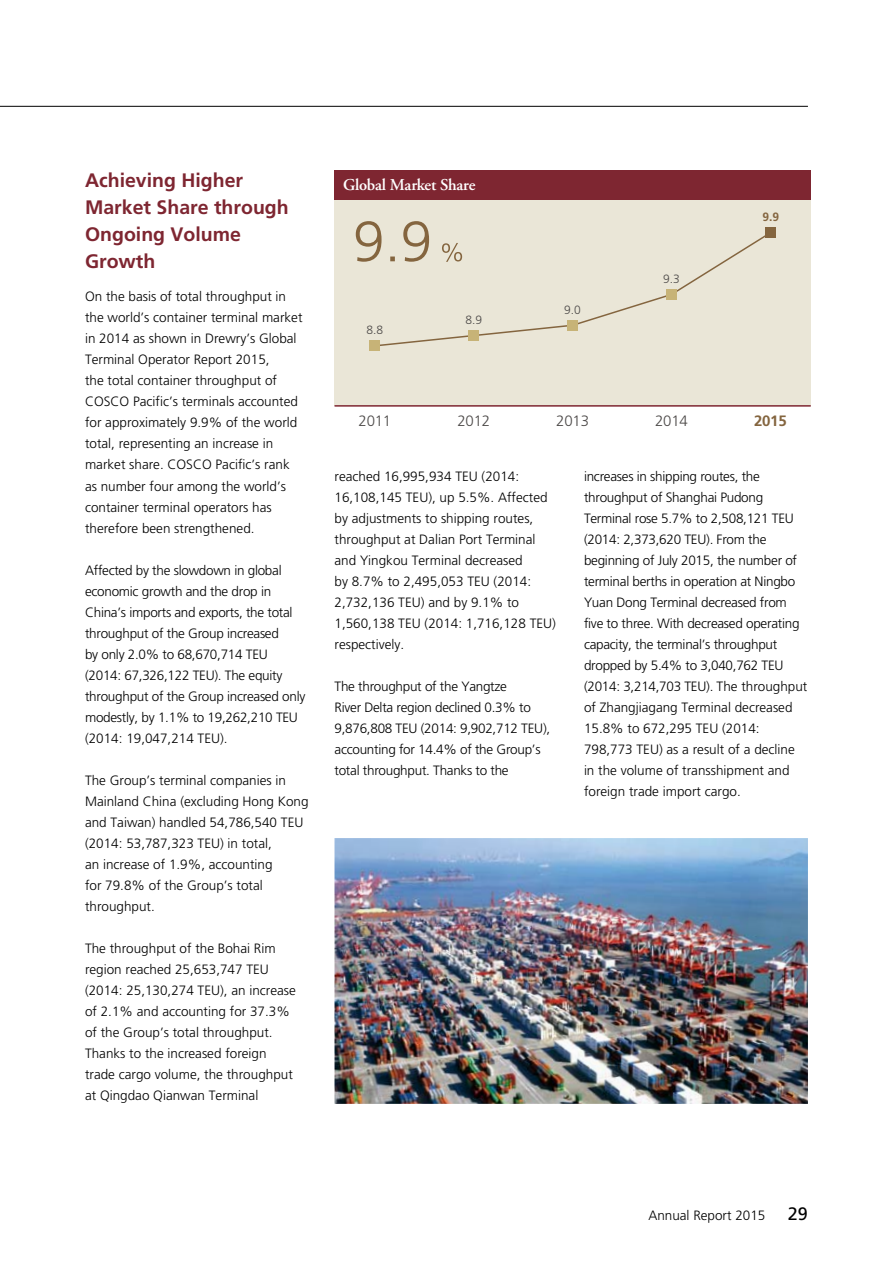
<style>
.page{position:relative;width:893px;height:1263px;background:#fff}
.page>*{position:absolute;margin:0;border:0;box-sizing:border-box;transform-origin:0 0}
.t1{font:700 19.5px/27px "Frutiger";color:#7e2631}
.t2{font:18px "Frutiger";color:#000}
.t3{font:600 16.5px "Adobe Garamond Pro";letter-spacing:-.015em;color:#fff}
.t4{font:300 15px "Frutiger";letter-spacing:-.015em;color:#4c4948}
.t5{font:700 15px "Frutiger";color:#84653f}
.t6{font:300 13.5px/21px "Frutiger";color:#000}
.t7{font:300 13.5px/21px "Frutiger";letter-spacing:-.02em;color:#000}
.t8{font:300 12px "Frutiger";color:#4c4948}
.t9{font:700 12px "Frutiger";color:#84653f}
</style>
<div class="page">
<img style="left:334px;top:838px;width:474px;height:266px">
<div style="left:334px;top:174px;width:477px;height:232px;background:#eae6d7"></div>
<div style="left:334px;top:170px;width:477px;height:30px;background:#7e2631"></div>
<hr style="left:334px;top:405px;width:477px;height:2px;background:#7e2631">
<svg style="left:356px;top:221px;width:72px;height:41px"></svg>
<svg style="left:373px;top:231px;width:392px;height:115px"></svg>
<div style="left:370px;top:340px;width:10px;height:11px;background:#c7b377"></div>
<div style="left:468px;top:330px;width:11px;height:11px;background:#c7b377"></div>
<div style="left:567px;top:320px;width:11px;height:11px;background:#c7b377"></div>
<div style="left:666px;top:289px;width:11px;height:11px;background:#c7b377"></div>
<div style="left:765px;top:227px;width:11px;height:11px;background:#84653f"></div>
<hr style="left:0;top:106px;width:808px;height:1px;background:#000">
<h1 class="t1" style="left:85px;top:166px;width:205px">Achieving Higher<br>Market Share through<br>Ongoing Volume<br>Growth</h1>
<p class="t6" style="left:85px;top:286px;width:219px">On the basis of total throughput in the world’s container terminal market in 2014 as shown in Drewry’s Global Terminal Operator Report 2015,<br>the total container throughput of COSCO Pacific’s terminals accounted for approximately 9.9% of the world total, representing an increase in market share. COSCO Pacific’s rank as number four among the world’s container terminal operators has therefore been strengthened.</p>
<p class="t7" style="left:85px;top:560px;width:222px">Affected by the slowdown in global economic growth and the drop in China’s imports and exports, the total throughput of the Group increased<br>by only 2.0% to 68,670,714 TEU (2014: 67,326,122 TEU). The equity throughput of the Group increased only modestly, by 1.1% to 19,262,210 TEU (2014: 19,047,214 TEU).</p>
<p class="t6" style="left:85px;top:770px;width:225px">The Group’s terminal companies in<br>Mainland China (excluding Hong Kong and Taiwan) handled 54,786,540 TEU (2014: 53,787,323 TEU) in total,<br>an increase of 1.9%, accounting<br>for 79.8% of the Group’s total throughput.</p>
<p class="t6" style="left:85px;top:938px;width:212px">The throughput of the Bohai Rim region reached 25,653,747 TEU (2014: 25,130,274 TEU), an increase of 2.1% and accounting for 37.3% of the Group’s total throughput.<br>Thanks to the increased foreign trade cargo volume, the throughput at Qingdao Qianwan Terminal</p>
<p class="t3" style="left:343px;top:176px;width:134px">Global Market Share</p>
<p class="t8" style="left:367px;top:323px;width:18px">8.8</p>
<p class="t8" style="left:465px;top:313px;width:18px">8.9</p>
<p class="t8" style="left:564px;top:303px;width:18px">9.0</p>
<p class="t8" style="left:663px;top:272px;width:18px">9.3</p>
<p class="t9" style="left:762px;top:210px;width:18px">9.9</p>
<p class="t4" style="left:359px;top:412px;width:34px">2011</p>
<p class="t4" style="left:457px;top:412px;width:34px">2012</p>
<p class="t4" style="left:556px;top:412px;width:34px">2013</p>
<p class="t4" style="left:655px;top:412px;width:34px">2014</p>
<p class="t5" style="left:754px;top:412px;width:34px">2015</p>
<p class="t6" style="left:334px;top:466px;width:223px">reached 16,995,934 TEU (2014:<br>16,108,145 TEU), up 5.5%. Affected by adjustments to shipping routes, throughput at Dalian Port Terminal and Yingkou Terminal decreased<br>by 8.7% to 2,495,053 TEU (2014:<br>2,732,136 TEU) and by 9.1% to<br>1,560,138 TEU (2014: 1,716,128 TEU) respectively.</p>
<p class="t7" style="left:334px;top:676px;width:217px">The throughput of the Yangtze<br>River Delta region declined 0.3% to 9,876,808 TEU (2014: 9,902,712 TEU), accounting for 14.4% of the Group’s total throughput. Thanks to the</p>
<p class="t7" style="left:584px;top:466px;width:225px">increases in shipping routes, the throughput of Shanghai Pudong Terminal rose 5.7% to 2,508,121 TEU (2014: 2,373,620 TEU). From the beginning of July 2015, the number of terminal berths in operation at Ningbo Yuan Dong Terminal decreased from five to three. With decreased operating capacity, the terminal’s throughput dropped by 5.4% to 3,040,762 TEU (2014: 3,214,703 TEU). The throughput of Zhangjiagang Terminal decreased 15.8% to 672,295 TEU (2014:<br>798,773 TEU) as a result of a decline in the volume of transshipment and foreign trade import cargo.</p>
<p class="t6" style="left:648px;top:1205px;width:119px">Annual Report 2015</p>
<h2 class="t2" style="left:788px;top:1203px;width:22px">29</h2>
</div>
